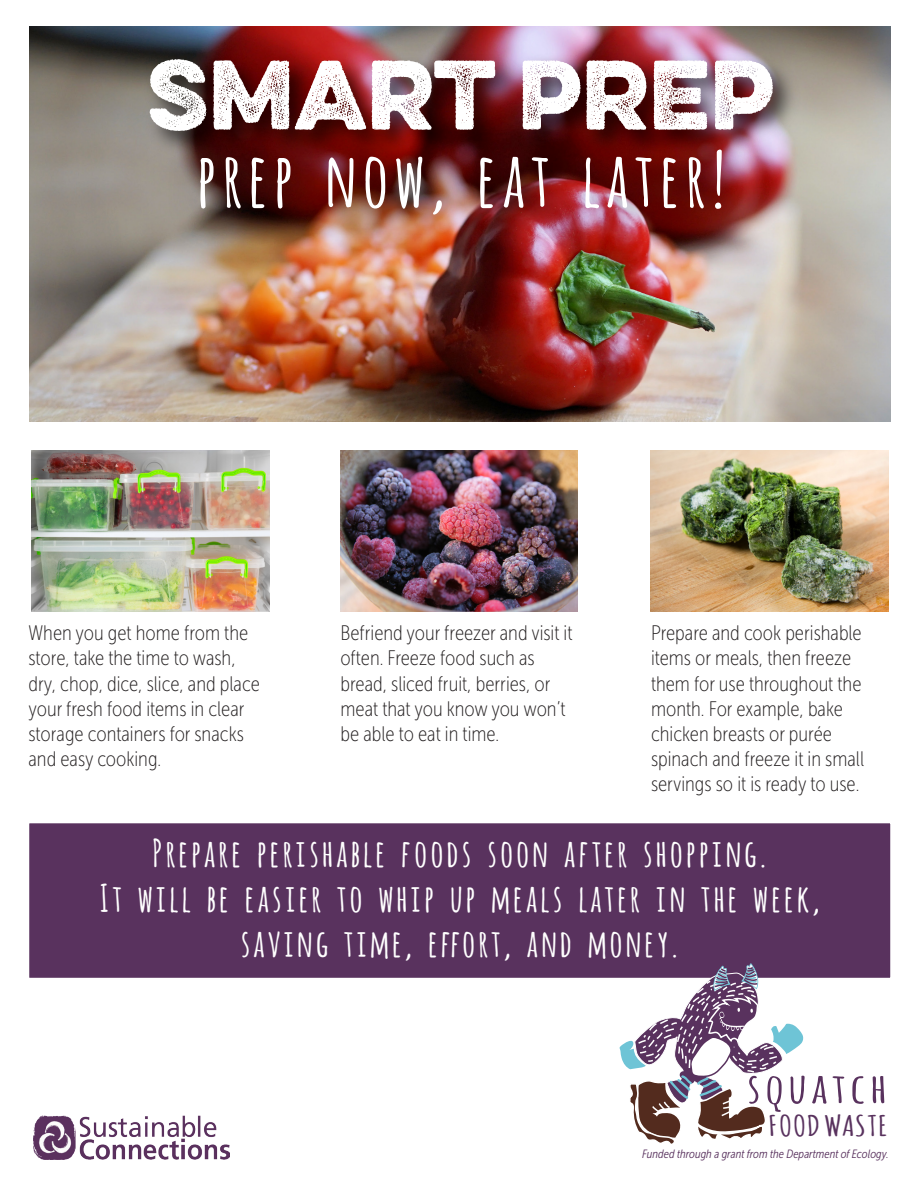
<style>
.page{position:relative;width:918px;height:1188px;background:#fff}
.page>*{position:absolute;margin:0;border:0;box-sizing:border-box;transform-origin:0 0}
.t1{font:87.9px "Eveleth Dot";color:#fff}
.t2{font:700 75px "Amatica SC";color:#fff}
.t3{font:700 40.8px "Amatica SC";color:#59325e;scale:1.34 1}
.t4{font:700 37.5px/45px "Amatica SC";color:#fff;text-align:center}
.t5{font:700 27.9px "Amatica SC";letter-spacing:-.05em;color:#59325e;scale:1.34 1}
.t6{font:21px/25.2px "Museo Sans Cond 100";color:#231f20}
.t7{font:italic 12px "Museo Sans Cond 300";color:#59325e}
</style>
<div class="page">
<div style="left:28px;top:822px;width:864px;height:157px;background:#59325e;border:2px solid #fff"></div>
<img style="left:30px;top:26px;width:861px;height:396px">
<svg style="left:619px;top:963px;width:185px;height:181px"></svg>
<img style="left:135px;top:39px;width:671px;height:152px">
<img style="left:154px;top:101px;width:633px;height:183px">
<img style="left:340px;top:450px;width:238px;height:162px">
<img style="left:650px;top:450px;width:238px;height:162px">
<img style="left:31px;top:450px;width:238px;height:162px">
<img style="left:33px;top:1115px;width:197px;height:45px">
<h1 class="t1" style="left:147px;top:27px;width:628px">SMART PREP</h1>
<h2 class="t2" style="left:194px;top:118px;width:537px">prep now, eat later!</h2>
<p class="t6" style="left:28px;top:621px;width:233px">When you get home from the store, take the time to wash, dry, chop, dice, slice, and place your fresh food items in clear storage containers for snacks and easy cooking.</p>
<p class="t6" style="left:340px;top:621px;width:234px">Befriend your freezer and visit it often. Freeze food such as bread, sliced fruit, berries, or meat that you know you won’t be able to eat in time.</p>
<p class="t6" style="left:651px;top:621px;width:215px">Prepare and cook perishable items or meals, then freeze them for use throughout the month. For example, bake chicken breasts or purée spinach and freeze it in small servings so it is ready to use.</p>
<h3 class="t4" style="left:99px;top:827px;width:724px">Prepare perishable foods soon after shopping.<br>It will be easier to whip up meals later in the week, saving time, effort, and money.</h3>
<h3 class="t3" style="left:744px;top:1055px;width:109px">squatch</h3>
<h3 class="t5" style="left:767px;top:1102px;width:93px">FOODWASTE</h3>
<p class="t7" style="left:642px;top:1147px;width:248px">Funded through a grant from the Department of Ecology.</p>
</div>
